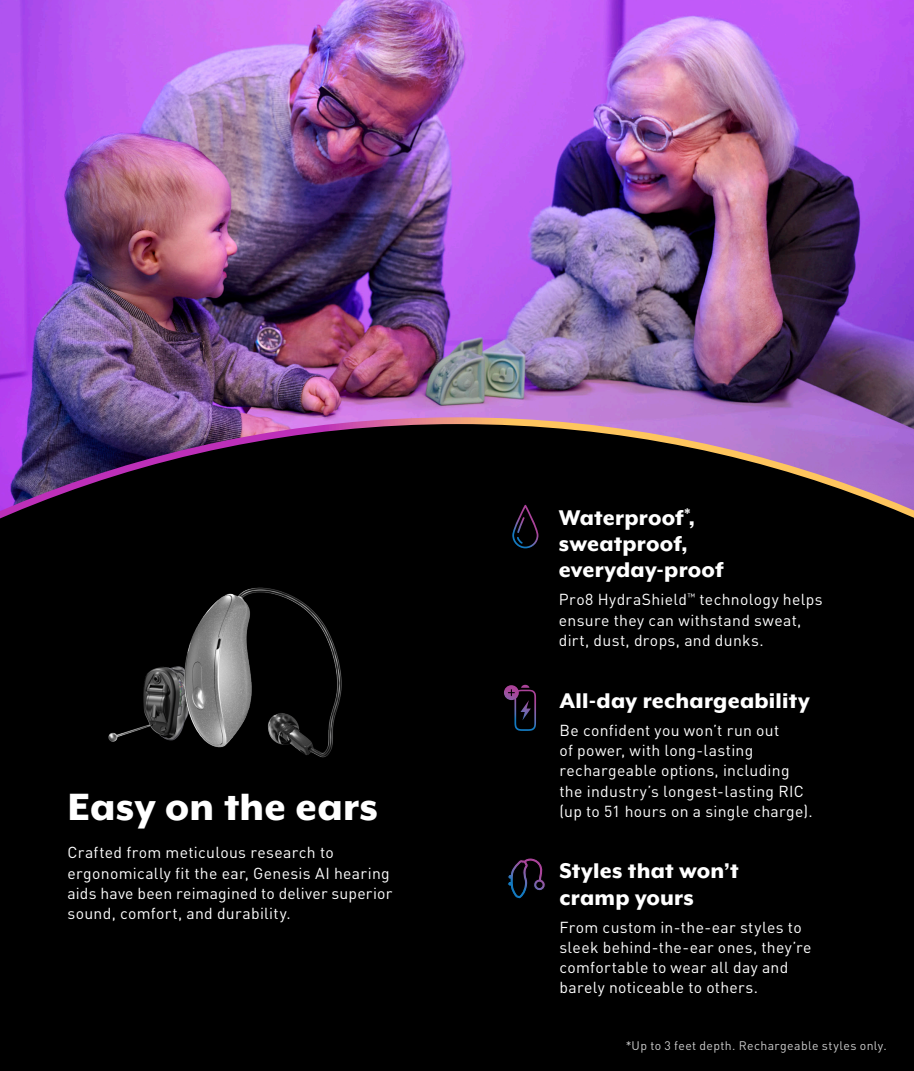
<style>
.page{position:relative;width:914px;height:1071px;background:#fff}
.page>*{position:absolute;margin:0;border:0;box-sizing:border-box;transform-origin:0 0}
.t1{font:800 43.75px/43.8px "Mr Eaves XL Mod OT";letter-spacing:.005em;color:#fff}
.t2{font:800 24.5px/26.2px "Mr Eaves XL Mod OT";letter-spacing:.01em;color:#fff}
.t3{font:15.75px/20.1px "DINOT";letter-spacing:.02em;color:#fff}
.t4{font:12.25px "DINOT";letter-spacing:.03em;color:#fff}
</style>
<div class="page">
<img style="left:0;top:0;width:914px;height:417px">
<div style="left:0;top:417px;width:914px;height:654px;background:#000"></div>
<svg style="left:507px;top:856px;width:39px;height:44px;background:#141220"></svg>
<svg style="left:504px;top:685px;width:32px;height:46px"></svg>
<svg style="left:512px;top:505px;width:26px;height:43px"></svg>
<img style="left:98px;top:654px;width:52px;height:109px">
<img style="left:150px;top:586px;width:195px;height:197px">
<p class="t1" style="left:67px;top:785px;width:312px">Easy on the ears</p>
<p class="t3" style="left:67px;top:842px;width:326px">Crafted from meticulous research to ergonomically fit the ear, Genesis AI hearing aids have been reimagined to deliver superior sound, comfort, and durability.</p>
<p class="t1" style="left:93px;top:804px;width:155px">Easy on the ears</p>
<p class="t2" style="left:559px;top:504px;width:166px">Waterproof<sup>*</sup>, sweatproof, everyday-proof</p>
<p class="t3" style="left:559px;top:589px;width:265px">Pro8 HydraShield<sup>™</sup> technology helps ensure they can withstand sweat, dirt, dust, drops, and dunks.</p>
<p class="t2" style="left:559px;top:687px;width:252px">All-day rechargeability</p>
<p class="t3" style="left:559px;top:720px;width:255px">Be confident you won’t run out<br>of power, with long-lasting rechargeable options, including the industry’s longest-lasting RIC (up to 51 hours on a single charge).</p>
<p class="t2" style="left:559px;top:858px;width:181px">Styles that won’t cramp yours</p>
<p class="t3" style="left:559px;top:917px;width:253px">From custom in-the-ear styles to sleek behind-the-ear ones, they’re comfortable to wear all day and barely noticeable to others.</p>
<p class="t4" style="left:625px;top:1038px;width:263px">*Up to 3 feet depth. Rechargeable styles only.</p>
</div>
